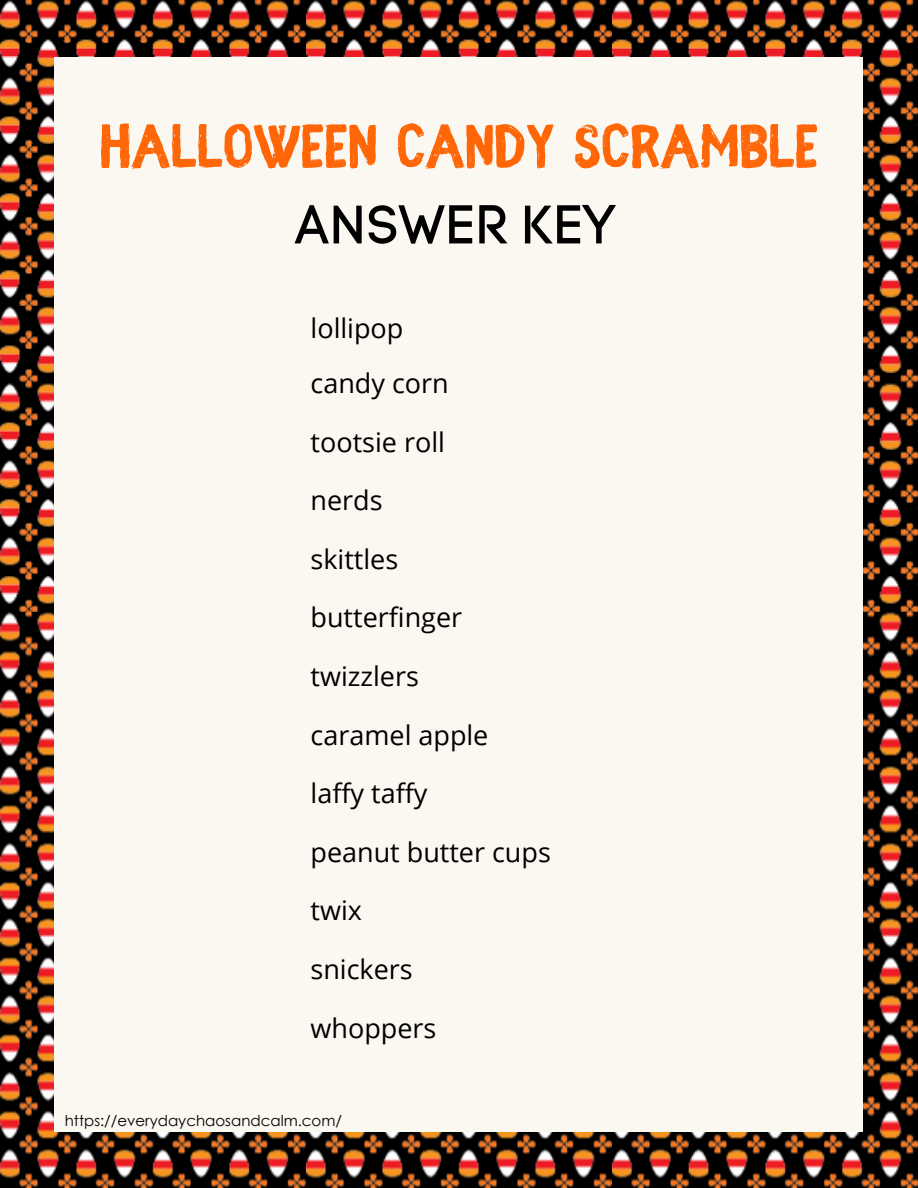
<style>
.page{position:relative;width:918px;height:1188px;background:#fff}
.page>*{position:absolute;margin:0;border:0;box-sizing:border-box;transform-origin:0 0}
.t1{font:700 67.5px "Fibre Vintage Full";color:#ff6607}
.t2{font:54px "Code Pro Normal LC";color:#000}
.t3{font:27px/58.7px "Open Sans";color:#000}
.t4{font:15px "Century Gothic";color:#000}
</style>
<div class="page">
<svg style="left:0;top:0;width:306px;height:306px;background:#613424"></svg>
<svg style="left:306px;top:0;width:306px;height:57px;background:#5d3021"></svg>
<svg style="left:612px;top:0;width:306px;height:306px;background:#582f1e"></svg>
<svg style="left:0;top:306px;width:54px;height:306px;background:#673928"></svg>
<svg style="left:863px;top:306px;width:55px;height:306px;background:#4f2b1a"></svg>
<svg style="left:0;top:612px;width:54px;height:306px;background:#673928"></svg>
<svg style="left:863px;top:612px;width:55px;height:306px;background:#502b1a"></svg>
<svg style="left:0;top:918px;width:306px;height:270px;background:#5f3624"></svg>
<svg style="left:306px;top:1131px;width:306px;height:57px;background:#583421"></svg>
<svg style="left:612px;top:918px;width:306px;height:270px;background:#55301e"></svg>
<div style="left:54px;top:57px;width:809px;height:1074px;background:#fbf8f2"></div>
<h1 class="t1" style="left:100px;top:118px;width:720px">HALLOWEEN CANDY SCRAMBLE</h1>
<h2 class="t2" style="left:295px;top:192px;width:322px">ANSWER KEY</h2>
<p class="t3" style="left:311px;top:299px;width:140px;line-height:55.5px">lollipop candy corn</p>
<p class="t3" style="left:311px;top:412px;width:136px">tootsie roll</p>
<p class="t3" style="left:311px;top:470px;width:153px">nerds skittles butterfinger</p>
<p class="t3" style="left:311px;top:646px;width:110px">twizzlers</p>
<p class="t3" style="left:311px;top:705px;width:242px">caramel apple<br>laffy taffy<br>peanut butter cups</p>
<p class="t3" style="left:311px;top:881px;width:53px">twix</p>
<p class="t3" style="left:311px;top:939px;width:104px">snickers</p>
<p class="t3" style="left:311px;top:998px;width:127px">whoppers</p>
<p class="t4" style="left:65px;top:1110px;width:279px">https://everydaychaosandcalm.com/</p>
</div>
